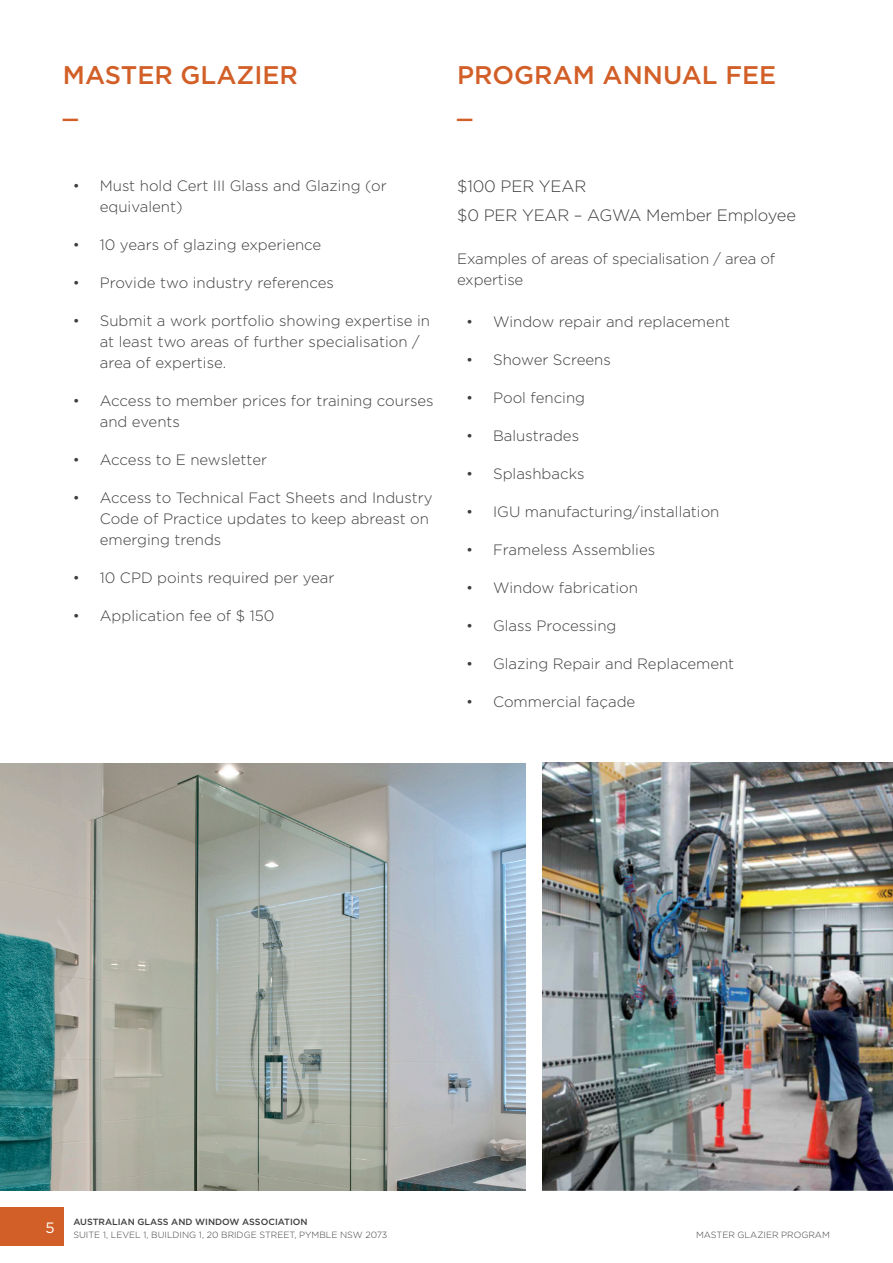
<style>
.page{position:relative;width:893px;height:1263px;background:#fff}
.page>*{position:absolute;margin:0;border:0;box-sizing:border-box;transform-origin:0 0}
.HEADER__Sub_Chapter{font:500 25.5px "Gotham";color:#d25f27}
.BODY__Copy{font:300 16.5px "Gotham";letter-spacing:-.01em;color:#3e3e3f}
.BODY__Copy-2{font:300 15px/21px "Gotham";color:#3e3e3f}
.t1{font:15px "Gotham";color:#fff}
.COVER__Footer{font:300 9px/13.5px "Gotham";color:#3e3e3f}
.FOOTER__Small_CENTRE{font:300 9px "Gotham";color:#3e3e3f}
.s1{font-weight:500}
</style>
<div class="page">
<div style="left:0;top:1208px;width:64px;height:38px;background:#d25f27"></div>
<img style="left:0;top:763px;width:525px;height:428px">
<img style="left:542px;top:763px;width:351px;height:427px">
<p class="HEADER__Sub_Chapter" style="left:63px;top:58px;width:237px">MASTER GLAZIER</p>
<p class="HEADER__Sub_Chapter" style="left:63px;top:91px;width:17px">_</p>
<p class="BODY__Copy-2" style="left:100px;top:174px;width:288px;text-indent:-27px">• Must hold Cert III Glass and Glazing (or equivalent)</p>
<p class="BODY__Copy-2" style="left:73px;top:233px;width:250px">• 10 years of glazing experience</p>
<p class="BODY__Copy-2" style="left:73px;top:271px;width:263px">• Provide two industry references</p>
<p class="BODY__Copy-2" style="left:100px;top:309px;width:332px;text-indent:-27px">• Submit a work portfolio showing expertise in at least two areas of further specialisation / area of expertise.</p>
<p class="BODY__Copy-2" style="left:100px;top:389px;width:335px;text-indent:-27px">• Access to member prices for training courses and events</p>
<p class="BODY__Copy-2" style="left:73px;top:448px;width:196px">• Access to E newsletter</p>
<p class="BODY__Copy-2" style="left:100px;top:486px;width:334px;text-indent:-27px">• Access to Technical Fact Sheets and Industry<br>Code of Practice updates to keep abreast on emerging trends</p>
<p class="BODY__Copy-2" style="left:73px;top:566px;width:263px">• 10 CPD points required per year</p>
<p class="BODY__Copy-2" style="left:73px;top:604px;width:203px">• Application fee of $ 150</p>
<p class="HEADER__Sub_Chapter" style="left:457px;top:58px;width:321px">PROGRAM ANNUAL FEE</p>
<p class="HEADER__Sub_Chapter" style="left:457px;top:91px;width:17px">_</p>
<p class="BODY__Copy" style="left:457px;top:175px;width:131px">$100 PER YEAR</p>
<p class="BODY__Copy" style="left:457px;top:205px;width:340px">$0 PER YEAR – AGWA Member Employee</p>
<p class="BODY__Copy-2" style="left:457px;top:247px;width:320px">Examples of areas of specialisation / area of expertise</p>
<p class="BODY__Copy-2" style="left:466px;top:311px;width:266px">• Window repair and replacement</p>
<p class="BODY__Copy-2" style="left:466px;top:349px;width:146px">• Shower Screens</p>
<p class="BODY__Copy-2" style="left:466px;top:387px;width:121px">• Pool fencing</p>
<p class="BODY__Copy-2" style="left:466px;top:425px;width:115px">• Balustrades</p>
<p class="BODY__Copy-2" style="left:466px;top:463px;width:120px">• Splashbacks</p>
<p class="BODY__Copy-2" style="left:466px;top:501px;width:255px">• IGU manufacturing/installation</p>
<p class="BODY__Copy-2" style="left:466px;top:539px;width:191px">• Frameless Assemblies</p>
<p class="BODY__Copy-2" style="left:466px;top:577px;width:173px">• Window fabrication</p>
<p class="BODY__Copy-2" style="left:466px;top:615px;width:152px">• Glass Processing</p>
<p class="BODY__Copy-2" style="left:466px;top:653px;width:270px">• Glazing Repair and Replacement</p>
<p class="BODY__Copy-2" style="left:466px;top:691px;width:171px">• Commercial façade</p>
<p class="t1" style="left:46px;top:1218px;width:11px">5</p>
<p class="COVER__Footer" style="left:73px;top:1214px;width:316px"><span class="s1">AUSTRALIAN GLASS AND WINDOW ASSOCIATION<br></span>SUITE 1, LEVEL 1, BUILDING 1, 20 BRIDGE STREET, PYMBLE NSW 2073</p>
<p class="FOOTER__Small_CENTRE" style="left:696px;top:1229px;width:135px">MASTER GLAZIER PROGRAM</p>
</div>
